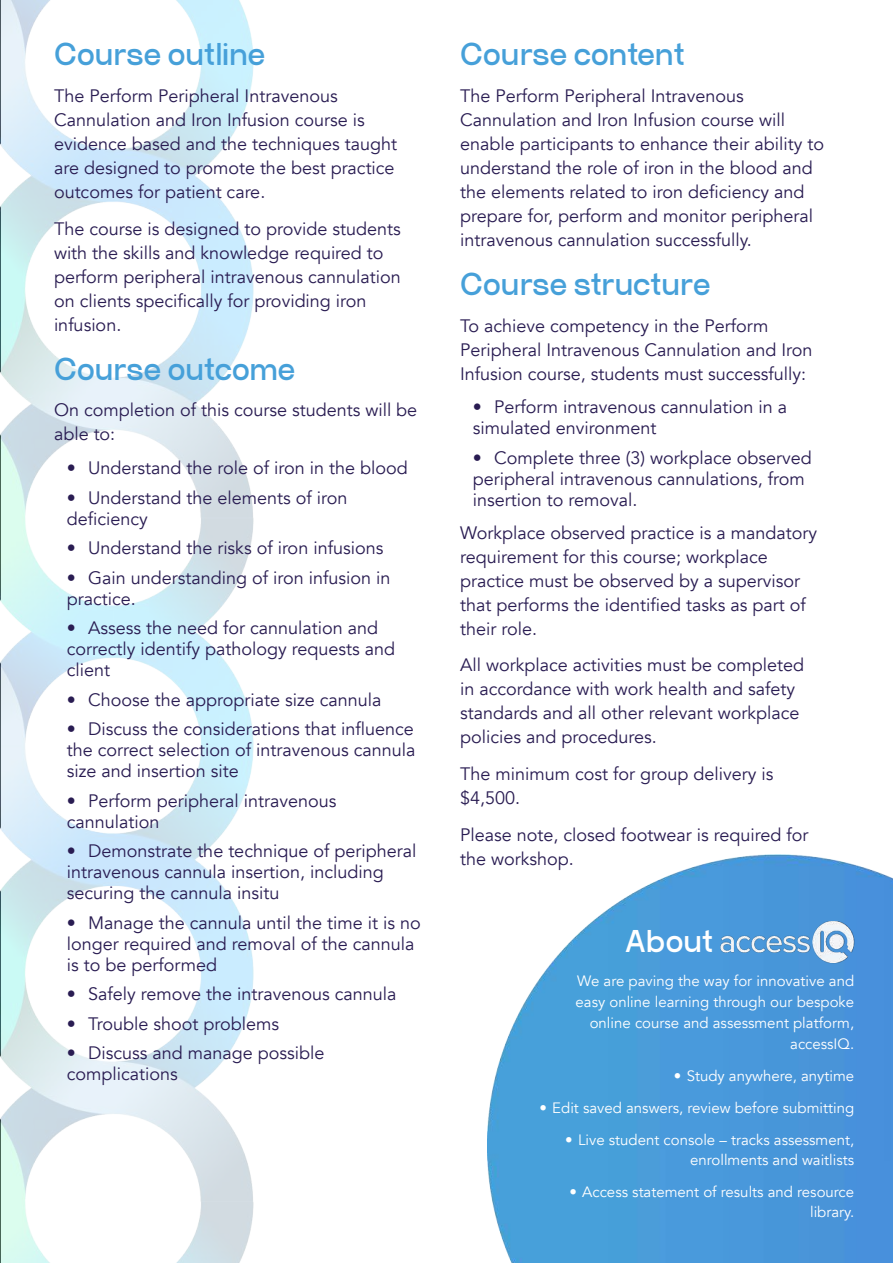
<style>
.page{position:relative;width:893px;height:1263px;background:#fff}
.page>*{position:absolute;margin:0;border:0;box-sizing:border-box;transform-origin:0 0}
.t1{font:700 30px "Craftwork Sans";color:#46a0d9}
.t2{font:700 30px "Craftwork Sans";color:#fff}
.t3{font:18px/24px "Avenir";color:#291c52}
.t4{font:15px/21px "Avenir";color:#fff;text-align:right}
</style>
<div class="page">
<img style="left:0;top:0;width:797px;height:1263px">
<img style="left:487px;top:855px;width:406px;height:408px">
<img style="left:720px;top:921px;width:134px;height:43px">
<h1 class="t1" style="left:54px;top:37px;width:213px">Course outline</h1>
<p class="t3" style="left:54px;top:86px;width:345px">The Perform Peripheral Intravenous Cannulation and Iron Infusion course is evidence based and the techniques taught are designed to promote the best practice outcomes for patient care.</p>
<p class="t3" style="left:54px;top:218px;width:348px">The course is designed to provide students with the skills and knowledge required to perform peripheral intravenous cannulation on clients specifically for providing iron infusion.</p>
<h1 class="t1" style="left:54px;top:351px;width:243px">Course outcome</h1>
<p class="t3" style="left:54px;top:400px;width:365px">On completion of this course students will be able to:</p>
<p class="t3" style="left:67px;top:458px;width:342px">• Understand the role of iron in the blood</p>
<p class="t3" style="left:67px;top:489px;width:282px;line-height:21px">• Understand the elements of iron deficiency</p>
<p class="t3" style="left:67px;top:538px;width:318px">• Understand the risks of iron infusions</p>
<p class="t3" style="left:67px;top:569px;width:325px;line-height:21px">• Gain understanding of iron infusion in practice.</p>
<p class="t3" style="left:67px;top:619px;width:330px;line-height:21px">• Assess the need for cannulation and correctly identify pathology requests and client</p>
<p class="t3" style="left:67px;top:689px;width:316px">• Choose the appropriate size cannula</p>
<p class="t3" style="left:67px;top:720px;width:350px;line-height:21px;text-align:justify">• Discuss the considerations that influence the correct selection of intravenous cannula size and insertion site</p>
<p class="t3" style="left:67px;top:792px;width:271px;line-height:21px">• Perform peripheral intravenous cannulation</p>
<p class="t3" style="left:67px;top:842px;width:351px;line-height:21px">• Demonstrate the technique of peripheral intravenous cannula insertion, including securing the cannula insitu</p>
<p class="t3" style="left:67px;top:914px;width:355px;line-height:21px">• Manage the cannula until the time it is no longer required and removal of the cannula is to be performed</p>
<p class="t3" style="left:67px;top:984px;width:331px">• Safely remove the intravenous cannula</p>
<p class="t3" style="left:67px;top:1013px;width:214px">• Trouble shoot problems</p>
<p class="t3" style="left:67px;top:1044px;width:259px;line-height:21px">• Discuss and manage possible complications</p>
<h1 class="t1" style="left:460px;top:37px;width:226px">Course content</h1>
<p class="t3" style="left:460px;top:86px;width:365px">The Perform Peripheral Intravenous Cannulation and Iron Infusion course will enable participants to enhance their ability to understand the role of iron in the blood and the elements related to iron deficiency and prepare for, perform and monitor peripheral intravenous cannulation successfully.</p>
<h1 class="t1" style="left:460px;top:266px;width:252px">Course structure</h1>
<p class="t3" style="left:460px;top:314px;width:354px">To achieve competency in the Perform<br>Peripheral Intravenous Cannulation and Iron<br>Infusion course, students must successfully:</p>
<p class="t3" style="left:473px;top:398px;width:316px;line-height:21px">• Perform intravenous cannulation in a simulated environment</p>
<p class="t3" style="left:473px;top:449px;width:340px;line-height:21px">• Complete three (3) workplace observed peripheral intravenous cannulations, from insertion to removal.</p>
<p class="t3" style="left:460px;top:521px;width:358px">Workplace observed practice is a mandatory requirement for this course; workplace practice must be observed by a supervisor that performs the identified tasks as part of their role.</p>
<p class="t3" style="left:460px;top:655px;width:345px">All workplace activities must be completed in accordance with work health and safety standards and all other relevant workplace policies and procedures.</p>
<p class="t3" style="left:460px;top:762px;width:315px">The minimum cost for group delivery is $4,500.</p>
<p class="t3" style="left:460px;top:824px;width:350px">Please note, closed footwear is required for the workshop.</p>
<h1 class="t2" style="left:625px;top:923px;width:90px">About</h1>
<p class="t4" style="left:576px;top:970px;width:280px">We are paving the way for innovative and easy online learning through our bespoke online course and assessment platform, accessIQ.</p>
<p class="t4" style="left:674px;top:1067px;width:182px">• Study anywhere, anytime</p>
<p class="t4" style="left:539px;top:1099px;width:316px">• Edit saved answers, review before submitting</p>
<p class="t4" style="left:565px;top:1132px;width:290px;line-height:19.5px">• Live student console – tracks assessment, enrollments and waitlists</p>
<p class="t4" style="left:569px;top:1184px;width:286px;line-height:19.5px">• Access statement of results and resource library.</p>
</div>
